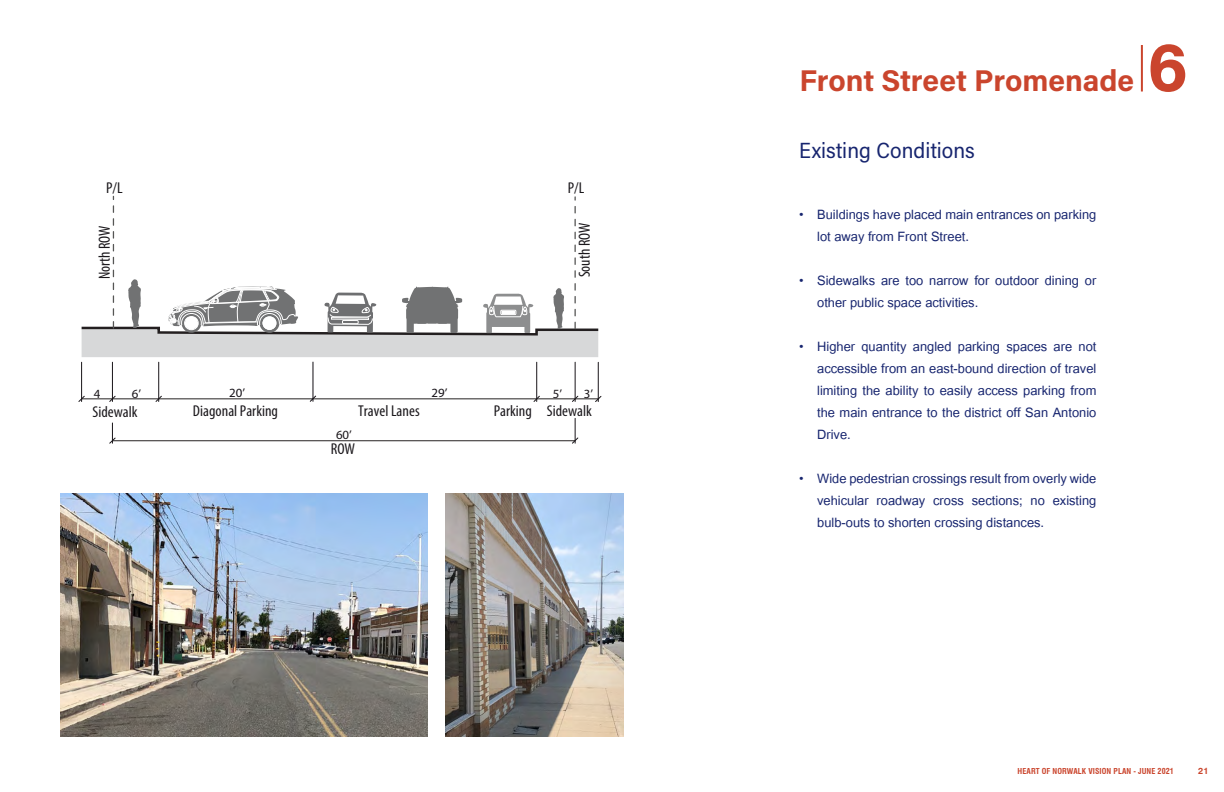
<style>
.page{position:relative;width:1224px;height:792px;background:#fff}
.page>*{position:absolute;margin:0;border:0;box-sizing:border-box;transform-origin:0 0}
.t1{font:70px "Acumin Variable Concept";color:#ca452d}
.t2{font:30px "Acumin Variable Concept";letter-spacing:-.005em;color:#ca452d}
.t3{font:22px "Acumin Variable Concept";color:#17256f}
.t4{font:18px/22px "Utsaah";color:#17256f}
.t5{font:condensed 16.1px "Myriad Pro";color:#1b181c}
.t6{font:condensed 15.7px "Myriad Pro";color:#1b181c}
.t7{font:12.6px "Myriad Pro";color:#1b171b}
.t8{font:12.6px "Myriad Pro";color:#141016}
.t9{font:700 9px "Swiss 721 BT";color:#ca452d}
.t10{font:700 condensed 8px "Swiss 721 BT";letter-spacing:.01em;color:#ca452d}
</style>
<div class="page">
<hr style="left:1141px;top:45px;width:2px;height:47px;background:#ca452d">
<hr style="left:82px;top:398px;width:516px;height:1px;background:#231f20">
<hr style="left:112px;top:440px;width:463px;height:1px;background:#231f20">
<hr style="left:112px;top:362px;width:1px;height:39px;background:#1b171b">
<svg style="left:108px;top:395px;width:8px;height:7px"></svg>
<hr style="left:81px;top:362px;width:1px;height:40px;background:#1b171b">
<svg style="left:78px;top:395px;width:8px;height:7px"></svg>
<hr style="left:575px;top:362px;width:1px;height:39px;background:#1b171b">
<svg style="left:571px;top:395px;width:8px;height:7px"></svg>
<svg style="left:109px;top:423px;width:7px;height:21px"></svg>
<svg style="left:571px;top:418px;width:8px;height:26px"></svg>
<hr style="left:598px;top:362px;width:1px;height:40px;background:#1b171b">
<svg style="left:594px;top:395px;width:8px;height:7px"></svg>
<hr style="left:158px;top:362px;width:1px;height:39px;background:#1b171b">
<svg style="left:155px;top:395px;width:8px;height:7px"></svg>
<hr style="left:536px;top:362px;width:1px;height:39px;background:#1b171b">
<svg style="left:533px;top:395px;width:8px;height:7px"></svg>
<svg style="left:81px;top:196px;width:518px;height:161px"></svg>
<hr style="left:313px;top:362px;width:1px;height:39px;background:#141016">
<svg style="left:309px;top:395px;width:8px;height:7px"></svg>
<img style="left:61px;top:494px;width:367px;height:242px">
<img style="left:446px;top:494px;width:178px;height:242px">
<p class="t6" style="left:106px;top:178px;width:18px">P/L</p>
<p class="t6" style="left:568px;top:179px;width:18px">P/L</p>
<p class="t5" style="left:95px;top:279px;width:56px;rotate:-90deg">North ROW</p>
<p class="t5" style="left:575px;top:277px;width:56px;rotate:-90deg">South ROW</p>
<p class="t7" style="left:94px;top:386px;width:8px">4</p>
<p class="t7" style="left:132px;top:386px;width:11px">6’</p>
<p class="t8" style="left:229px;top:385px;width:17px">20’</p>
<p class="t8" style="left:432px;top:385px;width:17px">29’</p>
<p class="t6" style="left:93px;top:402px;width:47px">Sidewalk</p>
<p class="t6" style="left:193px;top:402px;width:87px">Diagonal Parking</p>
<p class="t6" style="left:358px;top:402px;width:63px">Travel Lanes</p>
<p class="t6" style="left:494px;top:402px;width:40px">Parking</p>
<p class="t7" style="left:336px;top:427px;width:17px">60’</p>
<p class="t6" style="left:331px;top:439px;width:26px">ROW</p>
<p class="t7" style="left:553px;top:386px;width:11px">5’</p>
<p class="t7" style="left:584px;top:386px;width:11px">3’</p>
<p class="t6" style="left:547px;top:402px;width:47px">Sidewalk</p>
<h2 class="t2" style="left:800px;top:60px;width:336px">Front Street Promenade</h2>
<h1 class="t1" style="left:1148px;top:19px;width:42px">6</h1>
<p class="t3" style="left:799px;top:135px;width:177px">Existing Conditions</p>
<p class="t4" style="left:817px;top:205px;width:281px;text-indent:-18px">• Buildings have placed main entrances on parking lot away from Front Street.</p>
<p class="t4" style="left:817px;top:271px;width:281px;text-indent:-18px">• Sidewalks are too narrow for outdoor dining or other public space activities.</p>
<p class="t4" style="left:817px;top:337px;width:281px;text-align:justify;text-indent:-18px">• Higher quantity angled parking spaces are not accessible from an east-bound direction of travel limiting the ability to easily access parking from the main entrance to the district off San Antonio Drive.</p>
<p class="t4" style="left:817px;top:469px;width:281px;text-align:justify;text-indent:-18px">• Wide pedestrian crossings result from overly wide vehicular roadway cross sections; no existing bulb-outs to shorten crossing distances.</p>
<p class="t10" style="left:1018px;top:766px;width:158px">HEART OF NORWALK VISION PLAN - JUNE 2021</p>
<p class="t9" style="left:1198px;top:765px;width:12px">21</p>
</div>
